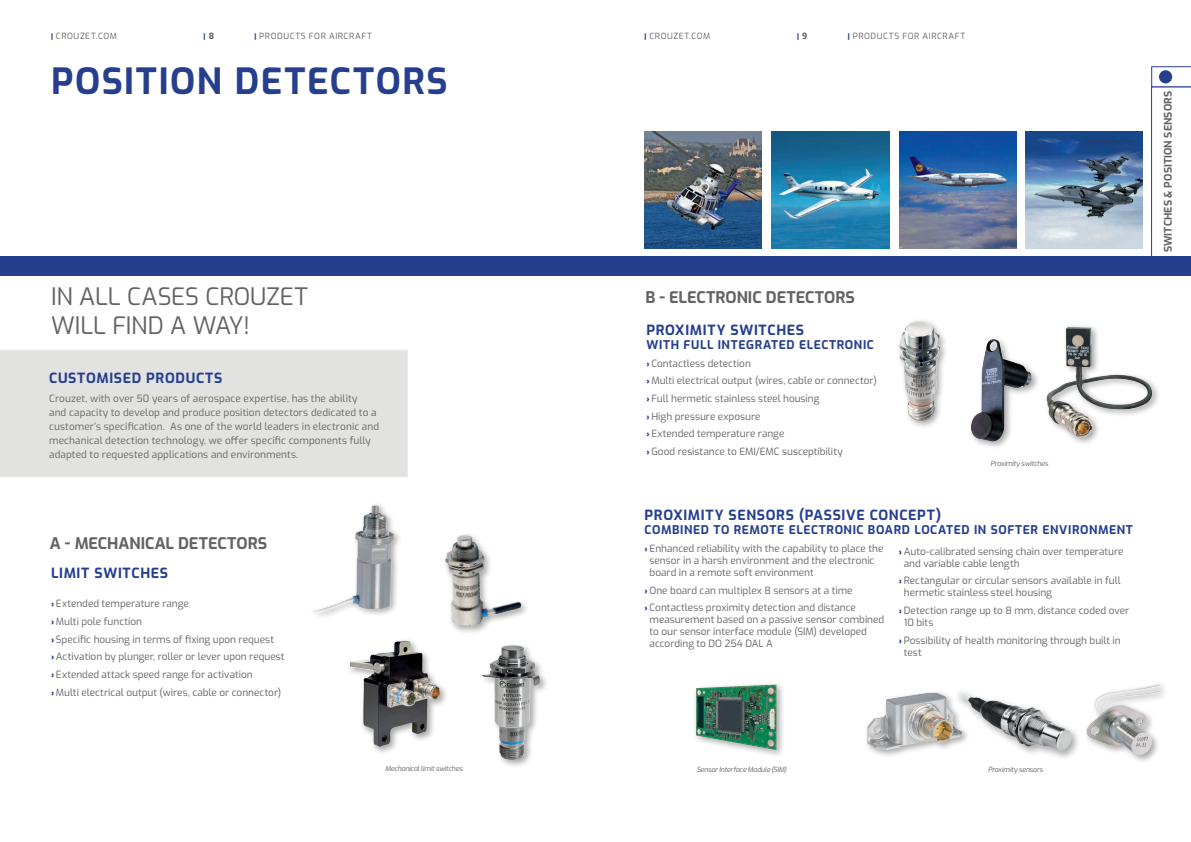
<style>
.page{position:relative;width:1191px;height:842px;background:#fff}
.page>*{position:absolute;margin:0;border:0;box-sizing:border-box;transform-origin:0 0}
.t1{font:700 36px "Exo";letter-spacing:.045em;color:#253f8e}
.t2{font:24px/28.8px "Exo";letter-spacing:-.005em;color:#636366}
.t3{font:700 16px "Exo";color:#636366}
.t4{font:700 14px "Exo";letter-spacing:.045em;color:#253f8e}
.t5{font:700 12px "Exo";letter-spacing:.05em;color:#253f8e}
.t6{font:700 10.5px "Exo";letter-spacing:.005em;color:#636366}
.t7{font:10px/17.7px "Exo";color:#636366}
.t8{font:8.5px "Exo";letter-spacing:.07em;color:#636366}
.t9{font:700 8.5px "Karbon";color:#253f8e}
.t10{font:italic 7px "Exo";letter-spacing:-.02em;color:#636366}
.s1{font-family:"Karbon";font-weight:700;color:#253f8e}
.s2{font-family:"Exo";color:#636366}
.s3{font-family:"The Serif";font-weight:800;color:#253f8e}
</style>
<div class="page">
<div style="left:0;top:350px;width:408px;height:127px;background:#e2e2e1"></div>
<div style="left:0;top:256px;width:1191px;height:20px;background:#253f8e"></div>
<svg style="left:1151px;top:67px;width:40px;height:189px"></svg>
<div style="left:1159px;top:70px;width:13px;height:13px;background:#253f8e;border-radius:50%"></div>
<img style="left:771px;top:132px;width:118px;height:116px">
<img style="left:644px;top:131px;width:117px;height:117px">
<img style="left:899px;top:131px;width:117px;height:117px">
<img style="left:1025px;top:131px;width:117px;height:117px">
<img style="left:313px;top:504px;width:86px;height:113px">
<div style="left:479px;top:642px;width:69px;height:126px;background:#231f20;opacity:.4"></div>
<img style="left:482px;top:656px;width:50px;height:104px">
<img style="left:444px;top:534px;width:104px;height:122px">
<img style="left:899px;top:320px;width:47px;height:107px">
<div style="left:967px;top:336px;width:73px;height:114px;background:#231f20;opacity:.4"></div>
<img style="left:969px;top:339px;width:62px;height:103px">
<div style="left:347px;top:637px;width:101px;height:118px;background:#231f20;opacity:.4"></div>
<img style="left:350px;top:641px;width:90px;height:106px">
<img style="left:1035px;top:326px;width:123px;height:119px">
<div style="left:693px;top:681px;width:92px;height:78px;background:#231f20;opacity:.4"></div>
<img style="left:696px;top:684px;width:80px;height:66px">
<div style="left:864px;top:690px;width:106px;height:68px;background:#231f20;opacity:.4"></div>
<img style="left:867px;top:693px;width:87px;height:57px">
<div style="left:954px;top:687px;width:128px;height:74px;background:#231f20;opacity:.4"></div>
<img style="left:956px;top:689px;width:117px;height:63px">
<div style="left:1083px;top:681px;width:85px;height:83px;background:#231f20;opacity:.4"></div>
<img style="left:1086px;top:684px;width:73px;height:71px">
<p class="t8" style="left:51px;top:30px;width:67px"><span class="s1">|</span> CROUZET.COM</p>
<p class="t9" style="left:203px;top:31px;width:12px">| <span class="s2">8</span></p>
<p class="t8" style="left:254px;top:30px;width:119px"><span class="s1">|</span> PRODUCTS FOR AIRCRAFT</p>
<p class="t8" style="left:644px;top:30px;width:67px"><span class="s1">|</span> CROUZET.COM</p>
<p class="t9" style="left:796px;top:31px;width:12px">| <span class="s2">9</span></p>
<p class="t8" style="left:847px;top:30px;width:119px"><span class="s1">|</span> PRODUCTS FOR AIRCRAFT</p>
<h1 class="t1" style="left:51px;top:55px;width:398px">POSITION DETECTORS</h1>
<h2 class="t2" style="left:51px;top:281px;width:258px">IN ALL CASES CROUZET<br>WILL FIND A WAY!</h2>
<h3 class="t4" style="left:49px;top:367px;width:175px">CUSTOMISED PRODUCTS</h3>
<p class="t7" style="left:49px;top:391px;width:331px;line-height:14px">Crouzet, with over 50 years of aerospace expertise, has the ability<br>and capacity to develop and produce position detectors dedicated to a customer’s specification. As one of the world leaders in electronic and mechanical detection technology, we offer specific components fully adapted to requested applications and environments.</p>
<h3 class="t3" style="left:645px;top:285px;width:211px">B - ELECTRONIC DETECTORS</h3>
<h3 class="t4" style="left:646px;top:319px;width:159px">PROXIMITY SWITCHES</h3>
<p class="t5" style="left:646px;top:336px;width:229px">WITH FULL INTEGRATED ELECTRONIC</p>
<p class="t7" style="left:646px;top:354px;width:232px"><span class="s3">›</span> Contactless detection<br><span class="s3">›</span> Multi electrical output (wires, cable or connector) <span class="s3">›</span> Full hermetic stainless steel housing<br><span class="s3">›</span> High pressure exposure<br><span class="s3">›</span> Extended temperature range<br><span class="s3">›</span> Good resistance to EMI/EMC susceptibility</p>
<p class="t10" style="left:990px;top:458px;width:59px">Proximity switches</p>
<h3 class="t3" style="left:50px;top:532px;width:219px">A - MECHANICAL DETECTORS</h3>
<h3 class="t4" style="left:51px;top:562px;width:119px">LIMIT SWITCHES</h3>
<p class="t7" style="left:51px;top:594px;width:235px"><span class="s3">›</span> Extended temperature range<br><span class="s3">›</span> Multi pole function<br><span class="s3">›</span> Specific housing in terms of fixing upon request<br><span class="s3">›</span> Activation by plunger, roller or lever upon request <span class="s3">›</span> Extended attack speed range for activation<br><span class="s3">›</span> Multi electrical output (wires, cable or connector)</p>
<p class="t10" style="left:385px;top:763px;width:79px">Mechanical limit switches</p>
<h3 class="t4" style="left:644px;top:505px;width:298px">PROXIMITY SENSORS (PASSIVE CONCEPT)</h3>
<p class="t5" style="left:644px;top:521px;width:490px">COMBINED TO REMOTE ELECTRONIC BOARD LOCATED IN SOFTER ENVIRONMENT</p>
<p class="t7" style="left:649px;top:542px;width:235px;line-height:12px;text-indent:-5px"><span class="s3">›</span> Enhanced reliability with the capability to place the sensor in a harsh environment and the electronic board in a remote soft environment</p>
<p class="t7" style="left:644px;top:581px;width:213px"><span class="s3">›</span> One board can multiplex 8 sensors at a time <span class="s3">›</span> Contactless proximity detection and distance</p>
<p class="t7" style="left:649px;top:613px;width:236px;line-height:12px">measurement based on a passive sensor combined to our sensor interface module (SIM) developed according to DO 254 DAL A</p>
<p class="t7" style="left:903px;top:545px;width:221px;line-height:12px;text-indent:-5px"><span class="s3">›</span> Auto-calibrated sensing chain over temperature and variable cable length</p>
<p class="t7" style="left:903px;top:574px;width:218px;line-height:12px;text-indent:-5px"><span class="s3">›</span> Rectangular or circular sensors available in full hermetic stainless steel housing</p>
<p class="t7" style="left:903px;top:604px;width:227px;line-height:12px;text-indent:-5px"><span class="s3">›</span> Detection range up to 8 mm, distance coded over<br>10 bits</p>
<p class="t7" style="left:903px;top:634px;width:218px;line-height:12px;text-indent:-5px"><span class="s3">›</span> Possibility of health monitoring through built in test</p>
<p class="t10" style="left:696px;top:764px;width:91px">Sensor Interface Module (SIM)</p>
<p class="t10" style="left:988px;top:764px;width:57px">Proximity sensors</p>
<p class="t6" style="left:1160px;top:252px;width:163px;rotate:-90deg">SWITCHES &amp; POSITION SENSORS</p>
</div>
